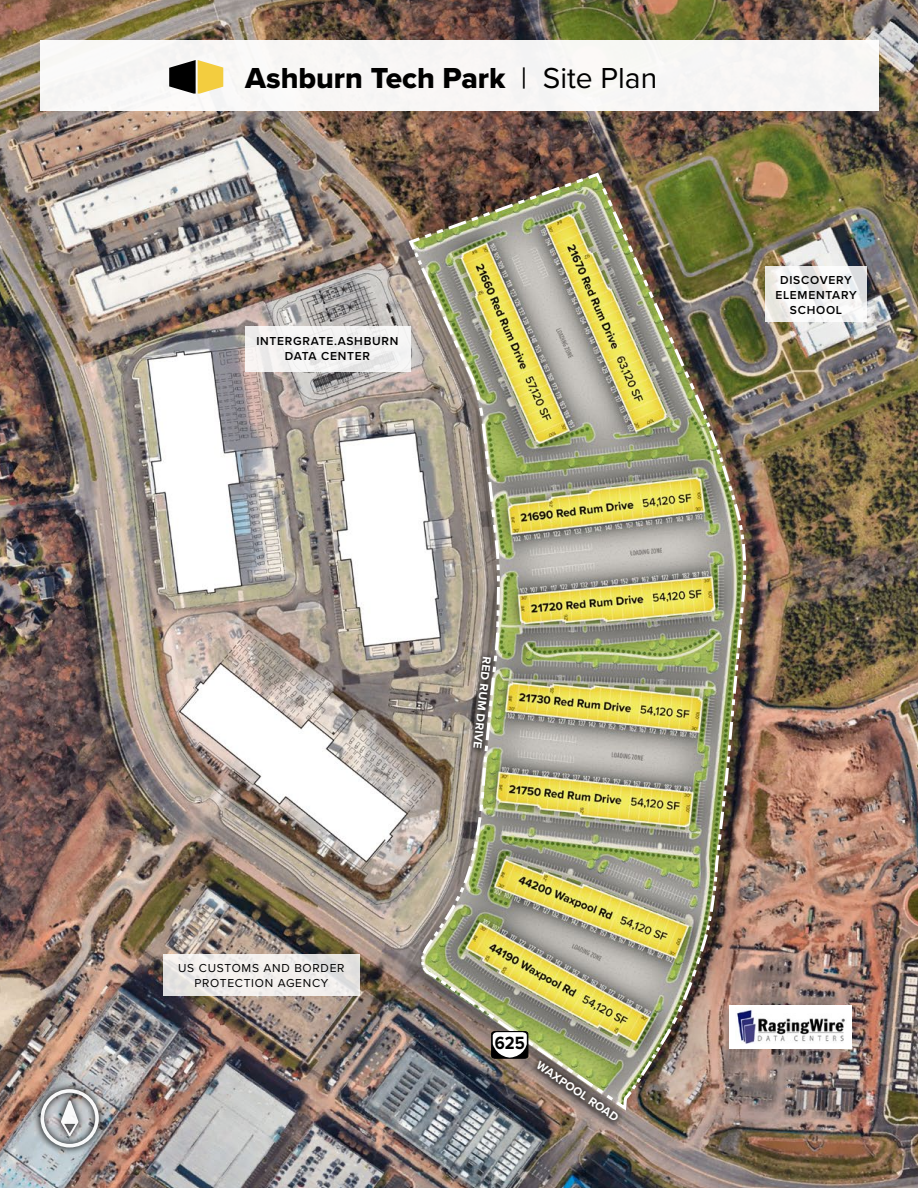
<style>
.page{position:relative;width:918px;height:1188px;background:#fff}
.page>*{position:absolute;margin:0;border:0;box-sizing:border-box;transform-origin:0 0}
.t1{font:30px "Proxima Nova Extrabld";color:#000}
.t2{font:700 18.3px "Proxima Nova";color:#000;scale:.9 1}
.t3{font:600 12px/15px "Proxima Nova";letter-spacing:.06em;color:#000;text-align:center}
.t4{font:12px/15px "Proxima Nova";letter-spacing:.06em;color:#000;text-align:center}
.t5{font:700 12px "Proxima Nova";color:#fff}
.s1{font-family:"Proxima Nova"}
</style>
<div class="page">
<img style="left:0;top:0;width:918px;height:1188px">
<div style="left:531px;top:1055px;width:94px;height:72px;background:#000;opacity:.75"></div>
<div style="left:729px;top:1005px;width:122px;height:44px;background:#fff"></div>
<img style="left:747px;top:1010px;width:98px;height:34px">
<div style="left:33px;top:1082px;width:73px;height:73px;background:#000;opacity:.75"></div>
<svg style="left:40px;top:1089px;width:59px;height:59px"></svg>
<svg style="left:245px;top:326px;width:163px;height:46px;fill:#f3f2f2"></svg>
<svg style="left:163px;top:955px;width:197px;height:41px;fill:#f0eeec"></svg>
<img style="left:408px;top:171px;width:339px;height:942px">
<svg style="left:765px;top:267px;width:101px;height:55px;fill:#f5f4f4"></svg>
<img style="left:491px;top:1029px;width:125px;height:75px">
<div style="left:40px;top:41px;width:839px;height:70px;background:#f8f6f5"></div>
<svg style="left:169px;top:60px;width:54px;height:34px"></svg>
<h1 class="t1" style="left:245px;top:55px;width:414px">Ashburn Tech Park <span class="s1">| Site Plan</span></h1>
<p class="t3" style="left:256px;top:333px;width:143px">INTERGRATE.ASHBURN<br>DATA CENTER</p>
<p class="t4" style="left:178px;top:960px;width:168px">US CUSTOMS AND BORDER<br>PROTECTION AGENCY</p>
<p class="t5" style="left:496px;top:658px;width:94px;rotate:96deg">RED RUM DRIVE</p>
<h2 class="t2" style="left:495px;top:1030px;width:35px">625</h2>
<p class="t5" style="left:543px;top:1057px;width:98px;rotate:34deg">WAXPOOL ROAD</p>
<p class="t3" style="left:775px;top:272px;width:83px">DISCOVERY<br>ELEMENTARY<br>SCHOOL</p>
</div>
